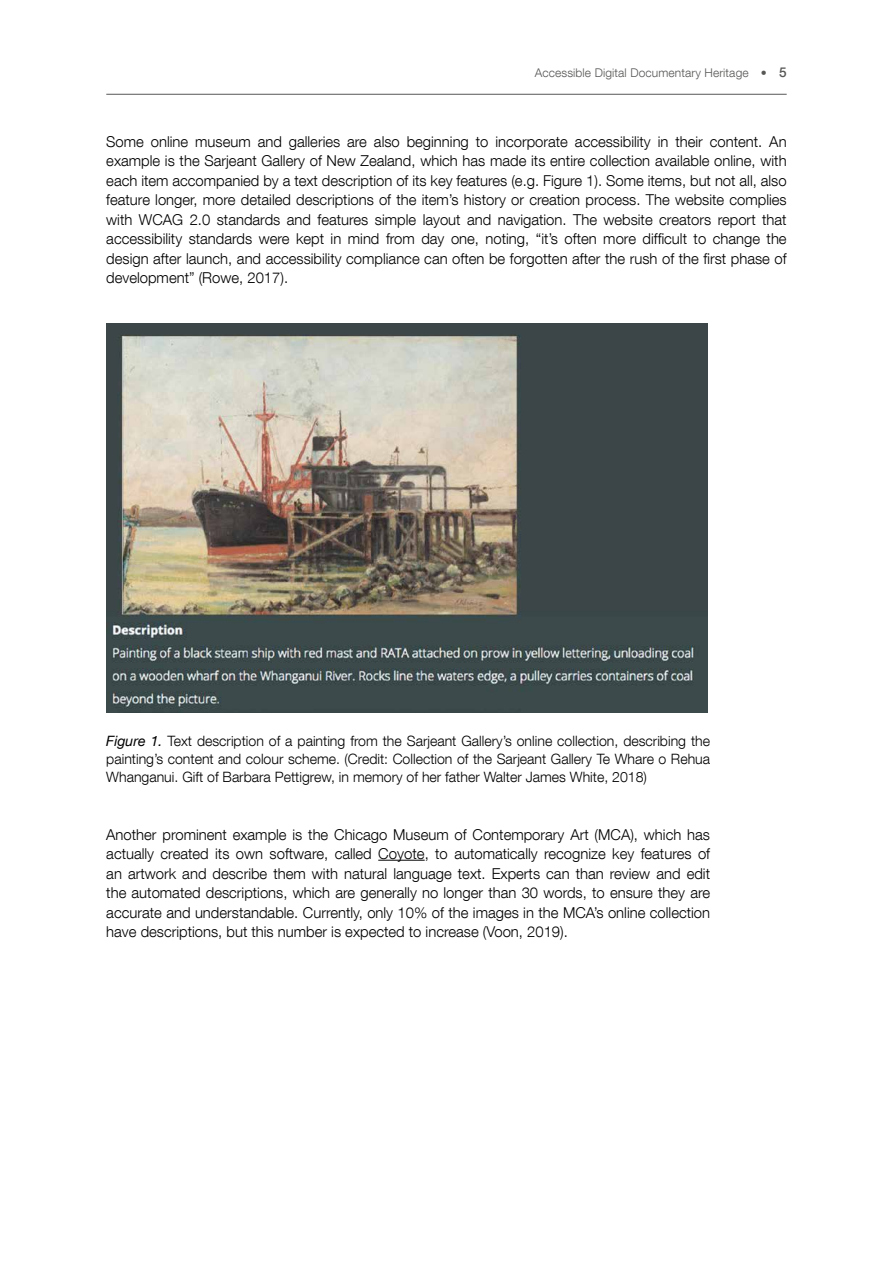
<style>
.page{position:relative;width:893px;height:1263px;background:#fff}
.page>*{position:absolute;margin:0;border:0;box-sizing:border-box;transform-origin:0 0}
.texte_courant{font:300 15px/19.5px "Helvetica Neue LT Com";color:#000;text-align:justify}
.t1{font:300 14.25px/18px "Helvetica Neue LT Com";color:#000;text-align:justify}
.t2{font:300 12px "Helvetica Neue LT Com";letter-spacing:.01em;color:#575756}
.s1{font-weight:500;font-size:13.5px}
.s2{font-weight:400;font-style:italic}
</style>
<div class="page">
<hr style="left:106px;top:94px;width:681px;height:1px;background:#575756">
<hr style="left:378px;top:860px;width:47px;height:1px;background:#000">
<img style="left:106px;top:323px;width:602px;height:390px">
<p class="t2" style="left:535px;top:65px;width:253px">Accessible Digital Documentary Heritage • <span class="s1">5</span></p>
<p class="texte_courant" style="left:106px;top:131px;width:682px">Some online museum and galleries are also beginning to incorporate accessibility in their content. An example is the Sarjeant Gallery of New Zealand, which has made its entire collection available online, with each item accompanied by a text description of its key features (e.g. Figure 1). Some items, but not all, also feature longer, more detailed descriptions of the item’s history or creation process. The website complies with WCAG 2.0 standards and features simple layout and navigation. The website creators report that accessibility standards were kept in mind from day one, noting, “it’s often more difficult to change the design after launch, and accessibility compliance can often be forgotten after the rush of the first phase of development” (Rowe, 2017).</p>
<p class="t1" style="left:106px;top:731px;width:605px"><span class="s2">Figure 1.</span> Text description of a painting from the Sarjeant Gallery’s online collection, describing the painting’s content and colour scheme. (Credit: Collection of the Sarjeant Gallery Te Whare o Rehua Whanganui. Gift of Barbara Pettigrew, in memory of her father Walter James White, 2018)</p>
<p class="texte_courant" style="left:106px;top:824px;width:605px">Another prominent example is the Chicago Museum of Contemporary Art (MCA), which has actually created its own software, called Coyote, to automatically recognize key features of an artwork and describe them with natural language text. Experts can than review and edit the automated descriptions, which are generally no longer than 30 words, to ensure they are accurate and understandable. Currently, only 10% of the images in the MCA’s online collection have descriptions, but this number is expected to increase (Voon, 2019).</p>
</div>
